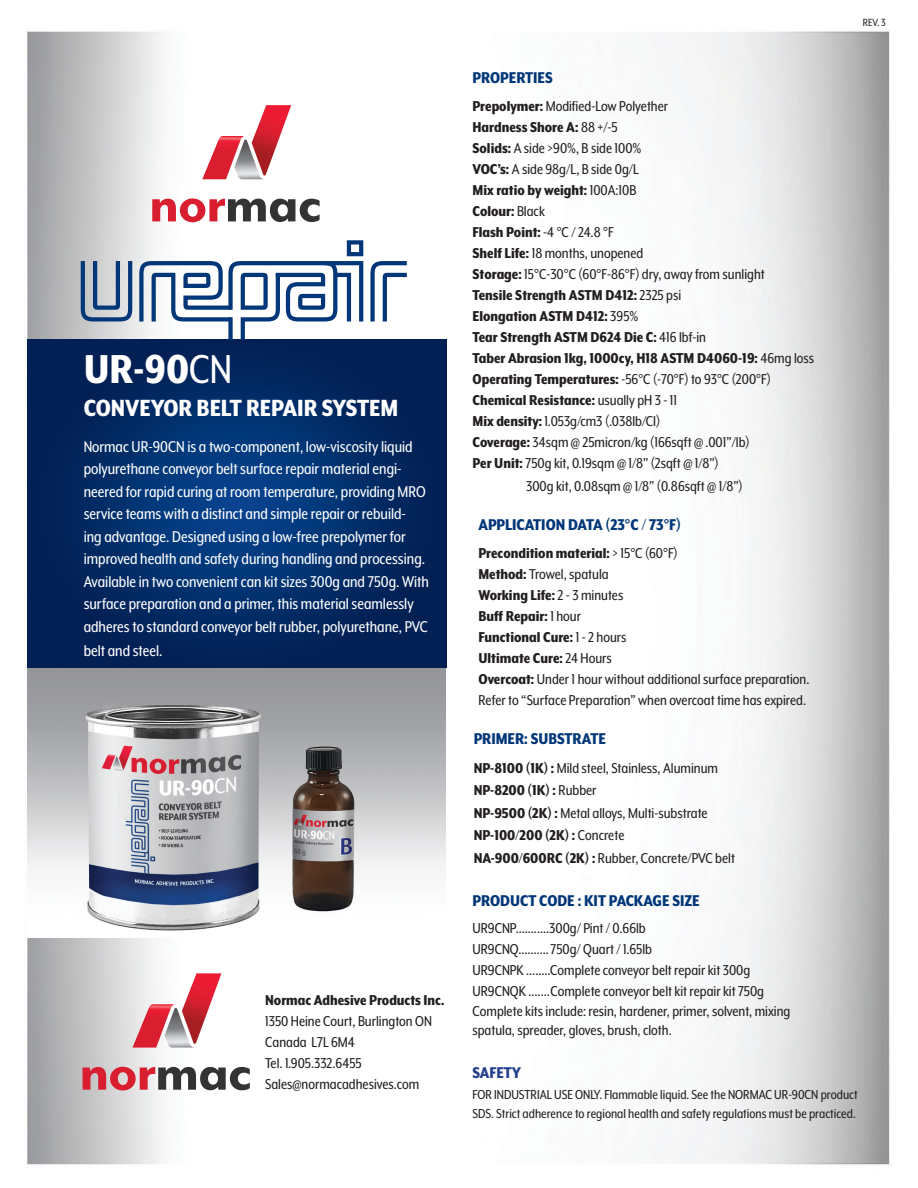
<style>
.page{position:relative;width:918px;height:1188px;background:#fff}
.page>*{position:absolute;margin:0;border:0;box-sizing:border-box;transform-origin:0 0}
.t1{font:800 46.5px "Mr Eaves XL Mod Nar OT";color:#fff}
.t2{font:800 27px "Mr Eaves XL Mod Nar OT";color:#fff}
.t3{font:18px/22.6px "Mr Eaves XL Mod Nar OT";color:#fff}
.t4{font:800 18px "Mr Eaves XL Mod Nar OT";color:#013778}
.t5{font:800 18px "Mr Eaves XL Mod Nar OT";color:#253f8e}
.t6{font:16.5px/21px "Mr Eaves XL Mod Nar OT";color:#231f20}
.t7{font:800 16.5px "Mr Eaves XL Mod Nar OT";color:#231f20}
.t8{font:15px/19.5px "Mr Eaves XL Mod Nar OT";color:#231f20}
.t9{font:12px "Mr Eaves XL Mod Nar OT";color:#231f20}
.s1{font-weight:400}
.s2{font-weight:800}
</style>
<div class="page">
<img style="left:27px;top:31px;width:863px;height:1134px">
<img style="left:27px;top:668px;width:419px;height:269px">
<svg style="left:202px;top:105px;width:89px;height:74px"></svg>
<svg style="left:152px;top:198px;width:168px;height:24px"></svg>
<svg style="left:27px;top:340px;width:419px;height:328px;background:#022963"></svg>
<div style="left:347px;top:240px;width:16px;height:16px;border:4px solid #013778"></div>
<svg style="left:81px;top:257px;width:326px;height:83px"></svg>
<svg style="left:132px;top:973px;width:89px;height:75px"></svg>
<svg style="left:82px;top:1067px;width:168px;height:24px"></svg>
<h1 class="t1" style="left:84px;top:346px;width:150px">UR-90<span class="s1">CN</span></h1>
<h2 class="t2" style="left:84px;top:394px;width:316px">CONVEYOR BELT REPAIR SYSTEM</h2>
<p class="t3" style="left:84px;top:435px;width:347px">Normac UR-90CN is a two-component, low-viscosity liquid polyurethane conveyor belt surface repair material engi&shy;neered for rapid curing at room temperature, providing MRO service teams with a distinct and simple repair or rebuild-<br>ing advantage. Designed using a low-free prepolymer for improved health and safety during handling and processing.<br>Available in two convenient can kit sizes 300g and 750g. With surface preparation and a primer, this material seamlessly adheres to standard conveyor belt rubber, polyurethane, PVC belt and steel.</p>
<p class="t7" style="left:265px;top:992px;width:181px">Normac Adhesive Products Inc.</p>
<p class="t6" style="left:265px;top:1011px;width:168px">1350 Heine Court, Burlington ON<br>Canada L7L 6M4<br>Tel. 1.905.332.6455<br>Sales@normacadhesives.com</p>
<p class="t4" style="left:472px;top:69px;width:82px">PROPERTIES</p>
<p class="t6" style="left:472px;top:96px;width:343px"><span class="s2">Prepolymer:</span> Modified-Low Polyether<br><span class="s2">Hardness Shore A:</span> 88 +/-5<br><span class="s2">Solids:</span> A side &gt;90%, B side 100%<br><span class="s2">VOC’s:</span> A side 98g/L, B side 0g/L<br><span class="s2">Mix ratio by weight:</span> 100A:10B<br><span class="s2">Colour:</span> Black<br><span class="s2">Flash Point:</span> -4 °C / 24.8 °F<br><span class="s2">Shelf Life:</span> 18 months, unopened<br><span class="s2">Storage:</span> 15°C-30°C (60°F-86°F) dry, away from sunlight<br><span class="s2">Tensile Strength ASTM D412:</span> 2325 psi<br><span class="s2">Elongation ASTM D412:</span> 395%<br><span class="s2">Tear Strength ASTM D624 Die C:</span> 416 lbf-in<br><span class="s2">Taber Abrasion 1kg, 1000cy, H18 ASTM D4060-19:</span> 46mg loss <span class="s2">Operating Temperatures:</span> -56°C (-70°F) to 93°C (200°F)<br><span class="s2">Chemical Resistance:</span> usually pH 3 - 11<br><span class="s2">Mix density:</span> 1.053g/cm3 (.038lb/CI)<br><span class="s2">Coverage:</span> 34sqm @ 25micron/kg (166sqft @ .001”/lb)<br><span class="s2">Per Unit:</span> 750g kit, 0.19sqm @ 1/8” (2sqft @ 1/8”)</p>
<p class="t6" style="left:526px;top:475px;width:218px">300g kit, 0.08sqm @ 1/8” (0.86sqft @ 1/8”)</p>
<p class="t4" style="left:478px;top:516px;width:204px">APPLICATION DATA (23°C / 73°F)</p>
<p class="t6" style="left:478px;top:543px;width:333px"><span class="s2">Precondition material:</span> &gt; 15°C (60°F)<br><span class="s2">Method:</span> Trowel, spatula<br><span class="s2">Working Life:</span> 2 - 3 minutes<br><span class="s2">Buff Repair:</span> 1 hour<br><span class="s2">Functional Cure:</span> 1 - 2 hours<br><span class="s2">Ultimate Cure:</span> 24 Hours<br><span class="s2">Overcoat:</span> Under 1 hour without additional surface preparation.<br>Refer to “Surface Preparation” when overcoat time has expired.</p>
<p class="t4" style="left:474px;top:729px;width:134px">PRIMER: SUBSTRATE</p>
<p class="t6" style="left:474px;top:757px;width:263px;line-height:22.5px"><span class="s2">NP-8100 (1K) :</span> Mild steel, Stainless, Aluminum <span class="s2">NP-8200 (1K) :</span> Rubber<br><span class="s2">NP-9500 (2K) :</span> Metal alloys, Multi-substrate <span class="s2">NP-100/200 (2K) :</span> Concrete<br><span class="s2">NA-900/600RC (2K) :</span> Rubber, Concrete/PVC belt</p>
<p class="t4" style="left:472px;top:891px;width:229px">PRODUCT CODE : KIT PACKAGE SIZE</p>
<p class="t6" style="left:472px;top:918px;width:293px">UR9CNP…….....300g/ Pint / 0.66lb<br>UR9CNQ……....750g/ Quart / 1.65lb<br>UR9CNPK ….....Complete conveyor belt repair kit 300g UR9CNQK …....Complete conveyor belt kit repair kit 750g</p>
<p class="t6" style="left:472px;top:1001px;width:319px;line-height:19.5px">Complete kits include: resin, hardener, primer, solvent, mixing spatula, spreader, gloves, brush, cloth.</p>
<p class="t9" style="left:863px;top:16px;width:24px">REV. 3</p>
<p class="t5" style="left:472px;top:1064px;width:50px">SAFETY</p>
<p class="t8" style="left:472px;top:1084px;width:387px">FOR INDUSTRIAL USE ONLY. Flammable liquid. See the NORMAC UR-90CN product<br>SDS. Strict adherence to regional health and safety regulations must be practiced.</p>
</div>
